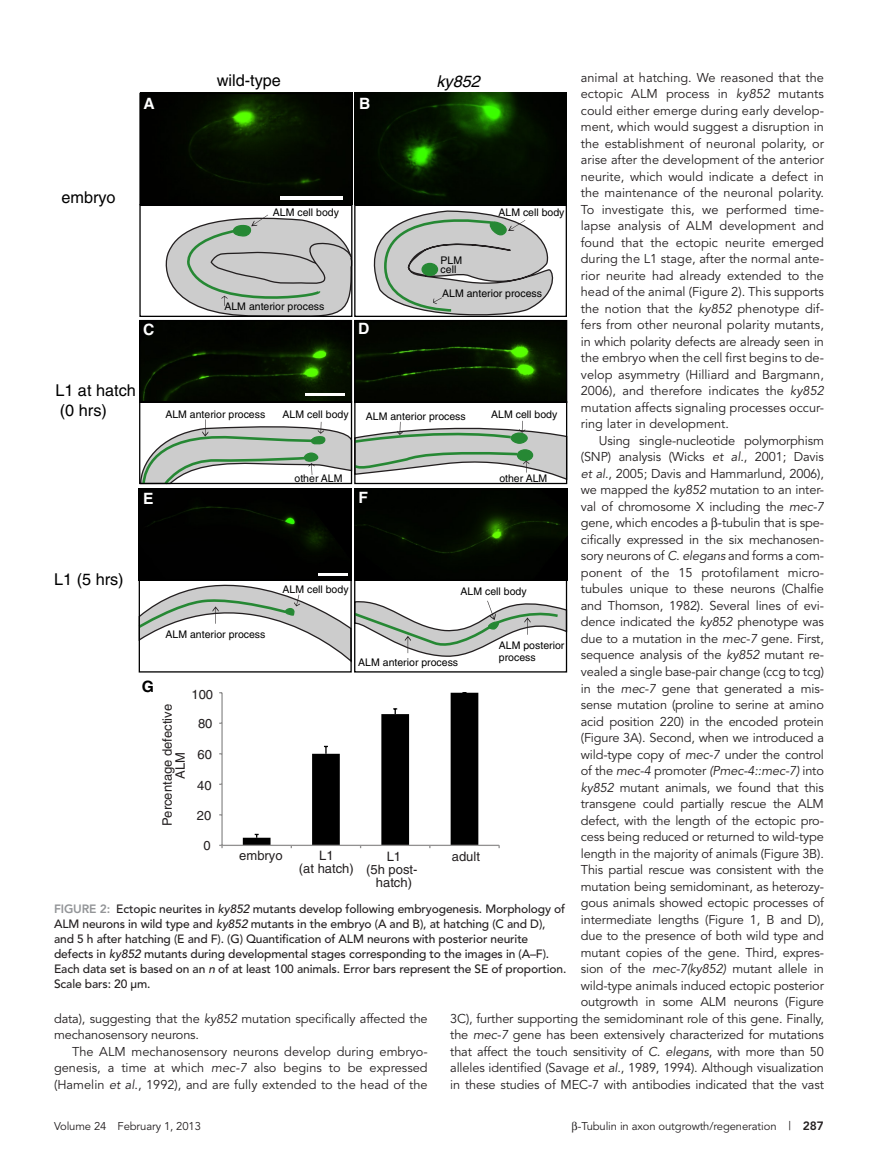
<style>
.page{position:relative;width:878px;height:1175px;background:#fff}
.page>*{position:absolute;margin:0;border:0;box-sizing:border-box;transform-origin:0 0}
.graphic{font:16.35px/19.5px "Helvetica";color:#000}
.graphic-2{font:italic 16.35px "Helvetica";color:#000}
.graphic-3{font:700 15.6px "Helvetica";color:#fff}
.graphic-4{font:700 15.6px "Helvetica";color:#000}
.graphic-5{font:13.05px/13px "Helvetica";color:#231f20;text-align:center}
.Para{font:12.75px/16.5px "Avenir";letter-spacing:-.01em;color:#231f20;text-align:justify}
.ParaFL{font:12.75px/16.5px "Avenir";letter-spacing:-.01em;color:#231f20}
.FigCaption{font:500 12px/15px "Avenir";letter-spacing:-.01em;color:#231f20}
.ParaFL-2{font:11.25px "Avenir";letter-spacing:-.01em;color:#231f20}
.graphic-6{font:10.5px/9px "Helvetica";color:#000}
.s1{font-style:italic}
.s2{font-weight:800;color:#939598}
.s3{font-size:12px}
.s4{font-weight:800;font-size:12px}
</style>
<div class="page">
<svg style="left:139px;top:92px;width:214px;height:113px"></svg>
<img style="left:354px;top:93px;width:212px;height:112px">
<img style="left:354px;top:489px;width:213px;height:51px">
<img style="left:139px;top:489px;width:212px;height:51px">
<svg style="left:139px;top:205px;width:428px;height:280px"></svg>
<hr style="left:280px;top:197px;width:63px;height:3px;background:#fff">
<hr style="left:305px;top:393px;width:39px;height:3px;background:#fff">
<svg style="left:138px;top:540px;width:429px;height:133px"></svg>
<hr style="left:221px;top:692px;width:2px;height:153px;background:#929191">
<hr style="left:222px;top:844px;width:277px;height:2px;background:#929191">
<svg style="left:243px;top:692px;width:235px;height:156px"></svg>
<p class="Para" style="left:580px;top:69px;width:245px">animal at hatching. We reasoned that the ectopic ALM process in <span class="s1">ky852</span> mutants could either emerge during early develop&shy;ment, which would suggest a disruption in the establishment of neuronal polarity, or arise after the development of the anterior neurite, which would indicate a defect in the maintenance of the neuronal polarity.<br>To investigate this, we performed time&shy;lapse analysis of ALM development and found that the ectopic neurite emerged during the L1 stage, after the normal ante&shy;rior neurite had already extended to the head of the animal (Figure 2). This supports the notion that the <span class="s1">ky852</span> phenotype dif&shy;fers from other neuronal polarity mutants, in which polarity defects are already seen in the embryo when the cell first begins to de&shy;velop asymmetry (Hilliard and Bargmann, 2006), and therefore indicates the <span class="s1">ky852 </span>mutation affects signaling processes occur&shy;ring later in development.</p>
<p class="Para" style="left:450px;top:432px;width:375px;text-align:right">Using single-nucleotide polymorphism<br>(SNP) analysis (Wicks <span class="s1">et al</span>., 2001; Davis<br><span class="s1">et al</span>., 2005; Davis and Hammarlund, 2006),<br>we mapped the <span class="s1">ky852</span> mutation to an inter-<br>val of chromosome X including the <span class="s1">mec-7<br></span>gene, which encodes a -tubulin that is spe-<br>cifically expressed in the six mechanosen-<br>sory neurons of <span class="s1">C. elegans</span> and forms a com-<br>ponent of the 15 protofilament micro-<br>tubules unique to these neurons (Chalfie<br>and Thomson, 1982). Several lines of evi-<br>dence indicated the <span class="s1">ky852</span> phenotype was<br>due to a mutation in the <span class="s1">mec-7</span> gene. First,<br>sequence analysis of the <span class="s1">ky852</span> mutant re-<br>vealed a single base-pair change (ccg to tcg)<br>in the <span class="s1">mec-7</span> gene that generated a mis-<br>sense mutation (proline to serine at amino<br>acid position 220) in the encoded protein<br>(Figure 3A). Second, when we introduced a<br>wild-type copy of <span class="s1">mec-7</span> under the control<br>of the <span class="s1">mec-4</span> promoter <span class="s1">(Pmec-4::mec-7)</span> into<br><span class="s1">ky852</span> mutant animals, we found that this<br>transgene could partially rescue the ALM<br>defect, with the length of the ectopic pro-<br>cess being reduced or returned to wild-type<br>length in the majority of animals (Figure 3B).<br>This partial rescue was consistent with the<br>mutation being semidominant, as heterozy-<br>gous animals showed ectopic processes of<br>intermediate lengths (Figure 1, B and D),<br>due to the presence of both wild type and<br>mutant copies of the gene. Third, expres-<br>sion of the <span class="s1">mec-7(ky852)</span> mutant allele in<br>wild-type animals induced ectopic posterior<br>outgrowth in some ALM neurons (Figure<br>3C), further supporting the semidominant role of this gene. Finally, the <span class="s1">mec-7</span> gene has been extensively characterized for mutations that affect the touch sensitivity of <span class="s1">C. elegans</span>, with more than 50 alleles identified (Savage <span class="s1">et al</span>., 1989, 1994). Although visualization in these studies of MEC-7 with antibodies indicated that the vast</p>
<p class="graphic" style="left:217px;top:71px;width:66px">wild-type</p>
<p class="graphic-2" style="left:436px;top:71px;width:45px">ky852</p>
<p class="graphic-3" style="left:144px;top:94px;width:13px">A</p>
<p class="graphic-3" style="left:359px;top:94px;width:13px">B</p>
<p class="graphic" style="left:61px;top:187px;width:56px">embryo</p>
<p class="graphic-6" style="left:273px;top:207px;width:68px">ALM cell body</p>
<p class="graphic-6" style="left:498px;top:208px;width:68px">ALM cell body</p>
<p class="graphic-6" style="left:440px;top:255px;width:23px">PLM cell</p>
<p class="graphic-6" style="left:442px;top:289px;width:101px">ALM anterior process</p>
<p class="graphic-6" style="left:224px;top:302px;width:101px">ALM anterior process</p>
<p class="graphic-3" style="left:358px;top:319px;width:13px">D</p>
<p class="graphic-3" style="left:143px;top:320px;width:13px">C</p>
<p class="graphic" style="left:55px;top:380px;width:82px">L1 at hatch (0 hrs)</p>
<p class="graphic-6" style="left:165px;top:409px;width:101px">ALM anterior process</p>
<p class="graphic-6" style="left:282px;top:410px;width:68px">ALM cell body</p>
<p class="graphic-6" style="left:366px;top:412px;width:101px">ALM anterior process</p>
<p class="graphic-6" style="left:491px;top:410px;width:68px">ALM cell body</p>
<p class="graphic-6" style="left:294px;top:473px;width:49px">other ALM</p>
<p class="graphic-6" style="left:499px;top:473px;width:49px">other ALM</p>
<p class="graphic-3" style="left:143px;top:488px;width:12px">E</p>
<p class="graphic-3" style="left:358px;top:488px;width:11px">F</p>
<p class="graphic" style="left:54px;top:570px;width:71px">L1 (5 hrs)</p>
<p class="graphic-6" style="left:282px;top:584px;width:68px">ALM cell body</p>
<p class="graphic-6" style="left:460px;top:586px;width:68px">ALM cell body</p>
<p class="graphic-6" style="left:165px;top:629px;width:101px">ALM anterior process</p>
<p class="graphic-6" style="left:499px;top:638px;width:67px;line-height:12.6px">ALM posterior process</p>
<p class="graphic-6" style="left:358px;top:657px;width:101px">ALM anterior process</p>
<p class="graphic-4" style="left:142px;top:677px;width:14px">G</p>
<p class="graphic-5" style="left:191px;top:688px;width:23px">100</p>
<p class="graphic-5" style="left:161px;top:826px;width:124px;rotate:-90deg">Percentage defective<br>ALM</p>
<p class="graphic-5" style="left:198px;top:717px;width:16px">80</p>
<p class="graphic-5" style="left:197px;top:748px;width:16px">60</p>
<p class="graphic-5" style="left:197px;top:778px;width:16px">40</p>
<p class="graphic-5" style="left:197px;top:809px;width:16px">20</p>
<p class="graphic-5" style="left:203px;top:839px;width:9px">0</p>
<p class="graphic-5" style="left:239px;top:849px;width:45px">embryo</p>
<p class="graphic-5" style="left:299px;top:849px;width:56px">L1<br>(at hatch)</p>
<p class="graphic-5" style="left:366px;top:849px;width:53px">L1<br>(5h post&shy;hatch)</p>
<p class="graphic-5" style="left:452px;top:850px;width:30px">adult</p>
<p class="FigCaption" style="left:54px;top:902px;width:514px"><span class="s2">FIGURE 2:</span> Ectopic neurites in <span class="s1">ky852</span> mutants develop following embryogenesis. Morphology of ALM neurons in wild type and <span class="s1">ky852</span> mutants in the embryo (A and B), at hatching (C and D), and 5 h after hatching (E and F). (G) Quantification of ALM neurons with posterior neurite defects in <span class="s1">ky852</span> mutants during developmental stages corresponding to the images in (A–F).<br>Each data set is based on an <span class="s1">n</span> of at least 100 animals. Error bars represent the SE of proportion.<br>Scale bars: 20 μm.</p>
<p class="ParaFL" style="left:54px;top:1010px;width:375px">data), suggesting that the <span class="s1">ky852</span> mutation specifically affected the mechanosensory neurons.</p>
<p class="Para" style="left:54px;top:1043px;width:375px;text-indent:18px">The ALM mechanosensory neurons develop during embryo&shy;genesis, a time at which <span class="s1">mec-7</span> also begins to be expressed (Hamelin <span class="s1">et al</span>., 1992), and are fully extended to the head of the</p>
<p class="ParaFL-2" style="left:54px;top:1119px;width:148px">Volume 24 February 1, 2013</p>
<p class="ParaFL-2" style="left:577px;top:1119px;width:248px">-Tubulin in axon outgrowth/regeneration <span class="s3">|</span> <span class="s4">287</span></p>
</div>
